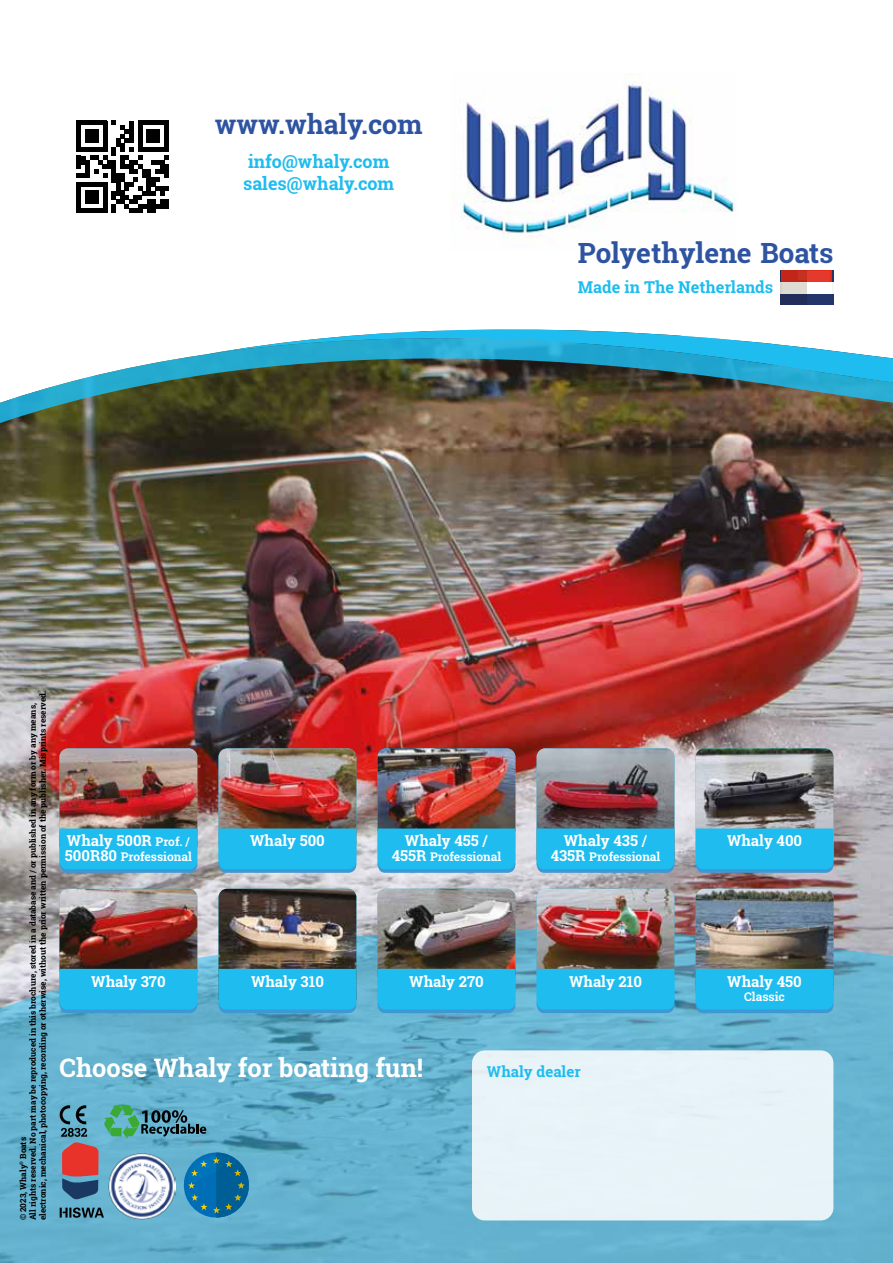
<style>
.page{position:relative;width:893px;height:1263px;background:#fff}
.page>*{position:absolute;margin:0;border:0;box-sizing:border-box;transform-origin:0 0}
.t1{font:700 27.9px "Roboto Slab";color:#2e54a1}
.t2{font:700 27px "Roboto Slab";color:#2e54a1}
.t3{font:700 25.5px "Roboto Slab";color:#fff}
.t4{font:700 18px/21.6px "Roboto Slab";color:#1ebcef}
.t5{font:700 16.35px "Roboto Slab";color:#1ebcef}
.t6{font:700 15px "Roboto Slab";color:#fff}
.t7{font:700 15px "Roboto Slab";color:#1ebcef}
.t8{font:700 12px "Roboto Slab";color:#fff}
.t9{font:700 8.25px/9.9px "Roboto Slab";color:#000}
.s1{font-size:12px}
.s2{font-size:15px}
</style>
<div class="page">
<img style="left:0;top:440px;width:893px;height:147px">
<img style="left:206px;top:440px;width:687px;height:28px">
<svg style="left:0;top:120px;width:893px;height:320px"></svg>
<img style="left:0;top:587px;width:893px;height:676px">
<div style="left:472px;top:1050px;width:361px;height:170px;background:#e7f3f7;border-radius:13px"></div>
<hr style="left:77px;top:121px;width:4px;height:30px;background:#000">
<hr style="left:77px;top:182px;width:4px;height:31px;background:#000">
<hr style="left:77px;top:156px;width:4px;height:13px;background:#000">
<div style="left:77px;top:173px;width:13px;height:5px;background:#000"></div>
<svg style="left:81px;top:121px;width:88px;height:92px"></svg>
<svg style="left:60px;top:1105px;width:192px;height:116px"></svg>
<img style="left:450px;top:73px;width:286px;height:179px">
<img style="left:60px;top:748px;width:137px;height:80px">
<svg style="left:60px;top:828px;width:137px;height:45px"></svg>
<img style="left:219px;top:889px;width:137px;height:80px">
<img style="left:378px;top:889px;width:137px;height:80px">
<img style="left:537px;top:889px;width:137px;height:80px">
<img style="left:219px;top:748px;width:137px;height:80px">
<svg style="left:219px;top:828px;width:137px;height:45px"></svg>
<img style="left:537px;top:748px;width:137px;height:80px">
<svg style="left:537px;top:828px;width:137px;height:45px"></svg>
<img style="left:378px;top:748px;width:137px;height:80px">
<svg style="left:378px;top:828px;width:137px;height:45px"></svg>
<img style="left:60px;top:889px;width:137px;height:80px">
<svg style="left:60px;top:969px;width:137px;height:44px"></svg>
<svg style="left:219px;top:969px;width:137px;height:44px"></svg>
<svg style="left:378px;top:969px;width:137px;height:44px"></svg>
<svg style="left:537px;top:969px;width:137px;height:44px"></svg>
<img style="left:696px;top:889px;width:137px;height:80px">
<svg style="left:696px;top:969px;width:137px;height:44px"></svg>
<img style="left:696px;top:748px;width:137px;height:80px">
<svg style="left:696px;top:828px;width:137px;height:45px"></svg>
<div style="left:780px;top:271px;width:53px;height:34px;background:#24356b"></div>
<div style="left:781px;top:271px;width:51px;height:11px;background:#e52a18"></div>
<div style="left:798px;top:272px;width:32px;height:10px;background:#e6392e"></div>
<div style="left:780px;top:282px;width:53px;height:12px;background:#fff"></div>
<div style="left:780px;top:271px;width:27px;height:34px;background:#232d59"></div>
<div style="left:781px;top:271px;width:26px;height:11px;background:#c32518"></div>
<div style="left:798px;top:272px;width:9px;height:8px;background:#c43222"></div>
<div style="left:780px;top:282px;width:27px;height:12px;background:#d3d2c8"></div>
<div style="left:782px;top:282px;width:25px;height:12px;background:#dedcd2"></div>
<h2 class="t2" style="left:215px;top:106px;width:209px">www.whaly.com</h2>
<h3 class="t4" style="left:243px;top:151px;width:153px">info@whaly.com sales@whaly.com</h3>
<h1 class="t1" style="left:578px;top:233px;width:257px">Polyethylene Boats</h1>
<h3 class="t5" style="left:578px;top:276px;width:197px">Made in The Netherlands</h3>
<p class="t9" style="left:18px;top:1220px;width:531px;rotate:-90deg">© 2023, Whaly<sup>®</sup> Boats<br>All rights reserved. No part may be reproduced in this brochure, stored in a database and / or published in any form or by any means, electronic, mechanical, photocopying, recording or otherwise, without the prior written permission of the publisher. Misprints reserved.</p>
<h3 class="t6" style="left:67px;top:831px;width:124px">Whaly 500R <span class="s1">Prof. /</span></h3>
<h3 class="t8" style="left:65px;top:848px;width:128px"><span class="s2">500R80</span> Professional</h3>
<h3 class="t6" style="left:250px;top:831px;width:76px">Whaly 500</h3>
<h3 class="t6" style="left:564px;top:831px;width:85px">Whaly 435 /</h3>
<h3 class="t8" style="left:551px;top:848px;width:111px"><span class="s2">435R</span> Professional</h3>
<h3 class="t6" style="left:405px;top:831px;width:85px">Whaly 455 /</h3>
<h3 class="t8" style="left:392px;top:848px;width:111px"><span class="s2">455R</span> Professional</h3>
<h3 class="t6" style="left:727px;top:831px;width:77px">Whaly 400</h3>
<h3 class="t6" style="left:91px;top:971px;width:76px">Whaly 370</h3>
<h3 class="t6" style="left:251px;top:971px;width:74px">Whaly 310</h3>
<h3 class="t6" style="left:409px;top:971px;width:76px">Whaly 270</h3>
<h3 class="t6" style="left:569px;top:971px;width:75px">Whaly 210</h3>
<h3 class="t6" style="left:727px;top:971px;width:76px">Whaly 450</h3>
<h3 class="t8" style="left:744px;top:988px;width:42px">Classic</h3>
<h3 class="t3" style="left:60px;top:1050px;width:365px">Choose Whaly for boating fun!</h3>
<h3 class="t7" style="left:487px;top:1061px;width:95px">Whaly dealer</h3>
</div>
